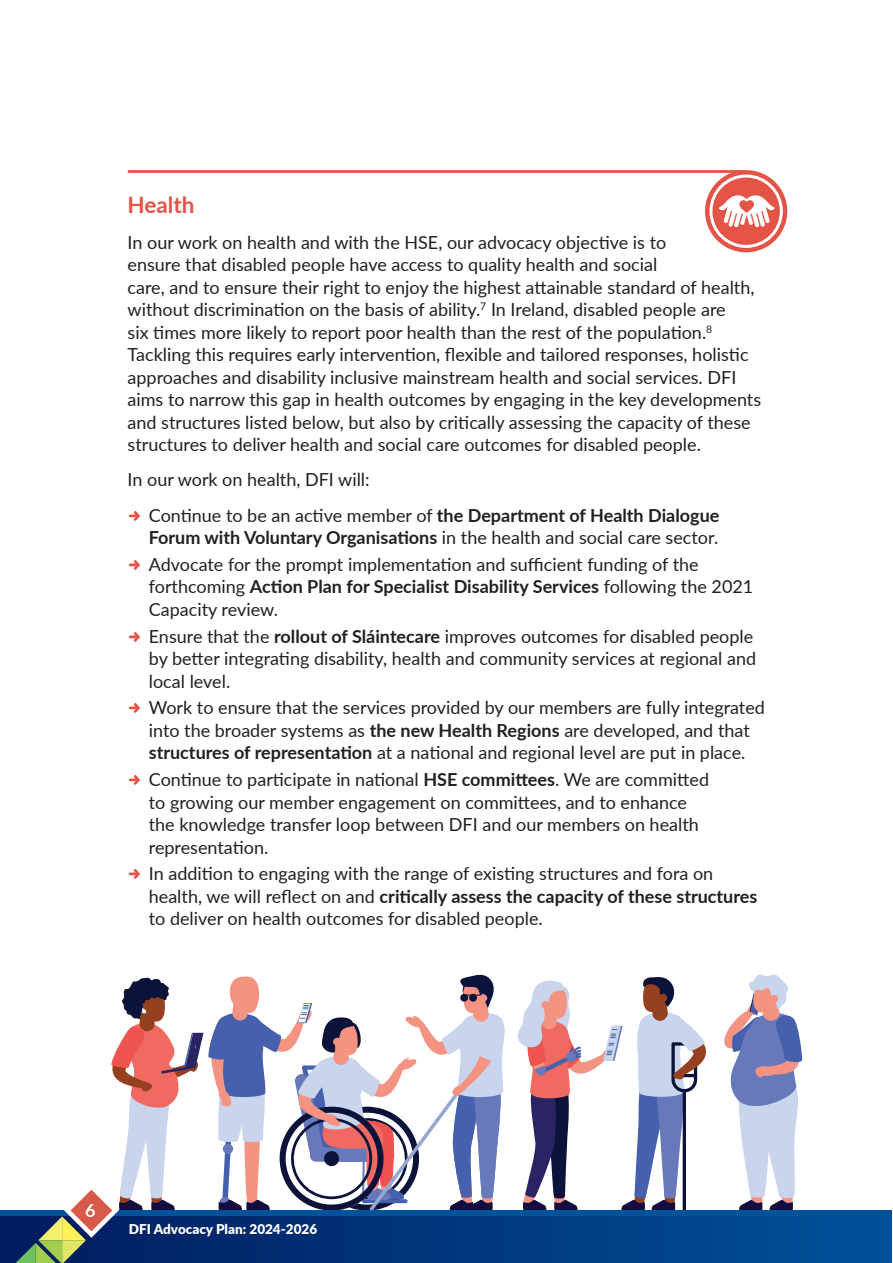
<style>
.page{position:relative;width:893px;height:1263px;background:#fff}
.page>*{position:absolute;margin:0;border:0;box-sizing:border-box;transform-origin:0 0}
.t1{font:700 22.5px "Lato";color:#e45446}
.t2{font:18px/22.5px "Lato";color:#231f20}
.t3{font:700 18px "Lato";color:#fff}
.t4{font:900 13.5px "Lato";color:#fff}
.s1{font-weight:700}
</style>
<div class="page">
<hr style="left:128px;top:170px;width:617px;height:3px;background:#e45446">
<svg style="left:705px;top:170px;width:82px;height:82px;background:#e76a5e"></svg>
<div style="left:709px;top:175px;width:74px;height:73px;border:3px solid #fff;border-radius:50%"></div>
<svg style="left:718px;top:193px;width:57px;height:34px"></svg>
<svg style="left:517px;top:974px;width:286px;height:236px"></svg>
<hr style="left:892px;top:1210px;width:1px;height:53px;background:#01529a">
<div style="left:0;top:1210px;width:892px;height:53px;background:#01529a"></div>
<div style="left:0;top:1216px;width:892px;height:47px;background:linear-gradient(to bottom,#00448b,#00448b)"></div>
<svg style="left:12px;top:974px;width:494px;height:289px"></svg>
<p class="t1" style="left:128px;top:188px;width:69px">Health</p>
<p class="t2" style="left:128px;top:230px;width:635px">In our work on health and with the HSE, our advocacy objective is to<br>ensure that disabled people have access to quality health and social<br>care, and to ensure their right to enjoy the highest attainable standard of health, without discrimination on the basis of ability.<sup>7</sup> In Ireland, disabled people are<br>six times more likely to report poor health than the rest of the population.<sup>8<br></sup>Tackling this requires early intervention, flexible and tailored responses, holistic approaches and disability inclusive mainstream health and social services. DFI aims to narrow this gap in health outcomes by engaging in the key developments and structures listed below, but also by critically assessing the capacity of these structures to deliver health and social care outcomes for disabled people.</p>
<p class="t2" style="left:149px;top:461px;width:572px;line-height:35.2px;text-indent:-21px">In our work on health, DFI will:<br>Continue to be an active member of <span class="s1">the Department of Health Dialogue</span></p>
<p class="t2" style="left:149px;top:523px;width:571px;line-height:26.7px"><span class="s1">Forum with Voluntary Organisations</span> in the health and social care sector.<br>Advocate for the prompt implementation and sufficient funding of the</p>
<p class="t2" style="left:149px;top:575px;width:606px">forthcoming <span class="s1">Action Plan for Specialist Disability Services</span> following the 2021<br>Capacity review.</p>
<p class="t2" style="left:149px;top:624px;width:609px">Ensure that the <span class="s1">rollout of Sláintecare</span> improves outcomes for disabled people by better integrating disability, health and community services at regional and local level.</p>
<p class="t2" style="left:149px;top:696px;width:618px">Work to ensure that the services provided by our members are fully integrated into the broader systems as <span class="s1">the new Health Regions</span> are developed, and that <span class="s1">structures of representation</span> at a national and regional level are put in place.</p>
<p class="t2" style="left:149px;top:767px;width:562px">Continue to participate in national <span class="s1">HSE committees</span>. We are committed to growing our member engagement on committees, and to enhance the knowledge transfer loop between DFI and our members on health representation.</p>
<p class="t2" style="left:149px;top:862px;width:610px">In addition to engaging with the range of existing structures and fora on health, we will reflect on and <span class="s1">critically assess the capacity of these structures </span>to deliver on health outcomes for disabled people.</p>
<p class="t3" style="left:85px;top:1197px;width:12px">6</p>
<p class="t4" style="left:129px;top:1219px;width:190px">DFI Advocacy Plan: 2024-2026</p>
</div>
